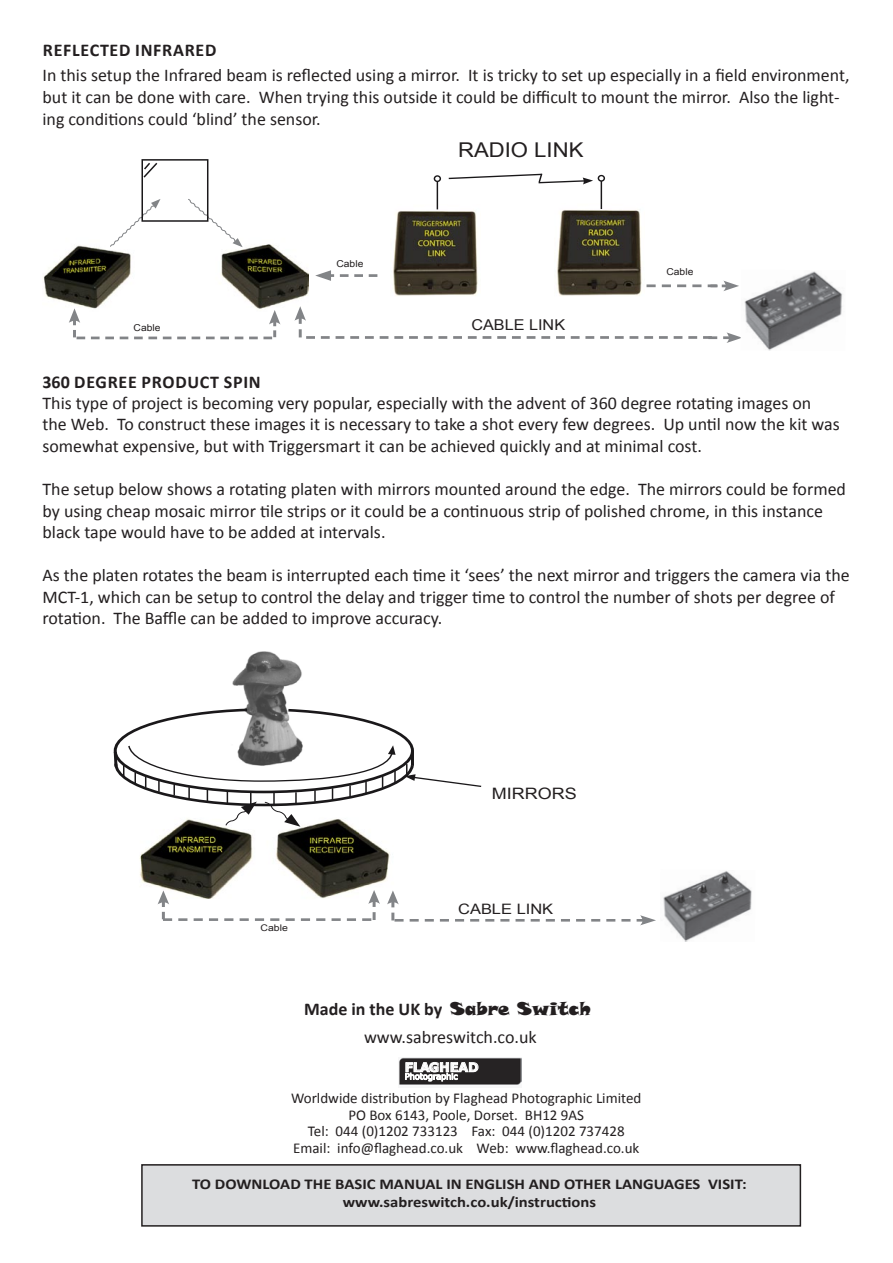
<style>
.page{position:relative;width:893px;height:1263px;background:#fff}
.page>*{position:absolute;margin:0;border:0;box-sizing:border-box;transform-origin:0 0}
.t1{font:20.4px "Arial";color:#231f20;scale:1.09 1}
.t2{font:18px/21.5px "Calibri";color:#231f20}
.t3{font:700 18px "Calibri";letter-spacing:.04em;color:#231f20}
.t4{font:15.75px "Arial";color:#231f20;scale:1.14 1}
.t5{font:15px/16.5px "Calibri";color:#231f20;text-align:center}
.t6{font:700 15px "Calibri";color:#231f20;scale:1.11 1}
.t7{font:15px "Arial";color:#231f20;scale:1.09 1}
.t8{font:14.4px "Arial";color:#231f20;scale:1.14 1}
.t9{font:700 12.6px "Verdana";color:#fff}
.t10{font:9.45px "Arial";color:#231f20;scale:1.09 1}
.t11{font:9.15px "Arial";color:#231f20;scale:1.14 1}
.t12{font:8.4px "Verdana";letter-spacing:-.02em;color:#fff}
.s1{font-family:"Snap ITC";font-weight:400}
</style>
<div class="page">
<img style="left:232px;top:651px;width:70px;height:56px">
<img style="left:140px;top:827px;width:250px;height:78px">
<svg style="left:158px;top:890px;width:222px;height:31px"></svg>
<svg style="left:387px;top:890px;width:269px;height:35px"></svg>
<img style="left:663px;top:871px;width:89px;height:71px">
<svg style="left:113px;top:707px;width:369px;height:120px"></svg>
<img style="left:43px;top:244px;width:265px;height:64px">
<svg style="left:69px;top:308px;width:211px;height:31px"></svg>
<svg style="left:188px;top:199px;width:55px;height:48px"></svg>
<svg style="left:315px;top:270px;width:62px;height:11px"></svg>
<img style="left:393px;top:204px;width:85px;height:92px">
<img style="left:557px;top:204px;width:85px;height:92px">
<svg style="left:294px;top:306px;width:446px;height:37px"></svg>
<svg style="left:646px;top:281px;width:93px;height:10px"></svg>
<svg style="left:437px;top:182px;width:1px;height:27px"></svg>
<div style="left:434px;top:175px;width:7px;height:7px;border:1px solid #1a181a;border-radius:50%"></div>
<svg style="left:601px;top:182px;width:1px;height:27px"></svg>
<div style="left:598px;top:175px;width:7px;height:7px;border:1px solid #1a181a;border-radius:50%"></div>
<svg style="left:448px;top:173px;width:145px;height:11px"></svg>
<img style="left:740px;top:271px;width:103px;height:80px">
<svg style="left:110px;top:199px;width:51px;height:48px"></svg>
<div style="left:141px;top:159px;width:67px;height:63px;border:1px solid #1a181a"></div>
<svg style="left:142px;top:161px;width:16px;height:18px"></svg>
<div style="left:142px;top:1165px;width:658px;height:61px;background:#dcdddf"></div>
<div style="left:141px;top:1164px;width:660px;height:62px;border:2px solid #231f20"></div>
<img style="left:399px;top:1058px;width:123px;height:27px">
<svg style="left:405px;top:1062px;width:74px;height:20px"></svg>
<p class="t3" style="left:43px;top:39px;width:173px">REFLECTED INFRARED</p>
<p class="t2" style="left:43px;top:64px;width:808px">In this setup the Infrared beam is reflected using a mirror. It is tricky to set up especially in a field environment, but it can be done with care. When trying this outside it could be difficult to mount the mirror. Also the light&shy;ing conditions could ‘blind’ the sensor.</p>
<p class="t10" style="left:134px;top:321px;width:26px">Cable</p>
<p class="t3" style="left:43px;top:371px;width:122px">360 DEGREE PRODUCT</p>
<p class="t3" style="left:224px;top:371px;width:36px">SPIN</p>
<p class="t10" style="left:336px;top:257px;width:26px">Cable</p>
<p class="t1" style="left:458px;top:136px;width:116px">RADIO LINK</p>
<p class="t7" style="left:471px;top:315px;width:87px">CABLE LINK</p>
<p class="t10" style="left:666px;top:266px;width:26px">Cable</p>
<p class="t2" style="left:43px;top:391px;width:799px">This type of project is becoming very popular, especially with the advent of 360 degree rotating images on the Web. To construct these images it is necessary to take a shot every few degrees. Up until now the kit was somewhat expensive, but with Triggersmart it can be achieved quickly and at minimal cost.</p>
<p class="t2" style="left:43px;top:477px;width:805px">The setup below shows a rotating platen with mirrors mounted around the edge. The mirrors could be formed by using cheap mosaic mirror tile strips or it could be a continuous strip of polished chrome, in this instance black tape would have to be added at intervals.</p>
<p class="t2" style="left:43px;top:563px;width:809px">As the platen rotates the beam is interrupted each time it ‘sees’ the next mirror and triggers the camera via the<br>MCT-1, which can be setup to control the delay and trigger time to control the number of shots per degree of rotation. The Baffle can be added to improve accuracy.</p>
<p class="t4" style="left:492px;top:783px;width:76px">MIRRORS</p>
<p class="t11" style="left:261px;top:922px;width:25px">Cable</p>
<p class="t8" style="left:458px;top:899px;width:85px">CABLE LINK</p>
<p class="t3" style="left:304px;top:997px;width:288px">Made in the UK by <span class="s1">Sabre Switch</span></p>
<p class="t2" style="left:364px;top:1025px;width:174px">www.sabreswitch.co.uk</p>
<p class="t9" style="left:405px;top:1059px;width:75px">FLAGHEAD</p>
<p class="t12" style="left:405px;top:1071px;width:55px">Photographic</p>
<p class="t5" style="left:291px;top:1089px;width:352px">Worldwide distribution by Flaghead Photographic Limited PO Box 6143, Poole, Dorset. BH12 9AS<br>Tel: 044 (0)1202 733123 Fax: 044 (0)1202 737428<br>Email: info@flaghead.co.uk Web: www.flaghead.co.uk</p>
<p class="t6" style="left:192px;top:1174px;width:63px">TO DOWNLO</p>
<p class="t6" style="left:280px;top:1174px;width:184px">AD TH E BASIC MANUAL IN ENGL</p>
<p class="t6" style="left:502px;top:1174px;width:66px">ISH AND OTH</p>
<p class="t6" style="left:594px;top:1174px;width:45px">ER LANGU</p>
<p class="t6" style="left:664px;top:1174px;width:76px">AGES VISIT:</p>
<p class="t6" style="left:343px;top:1192px;width:230px">www.sabreswitch.co.uk/instructions</p>
</div>
